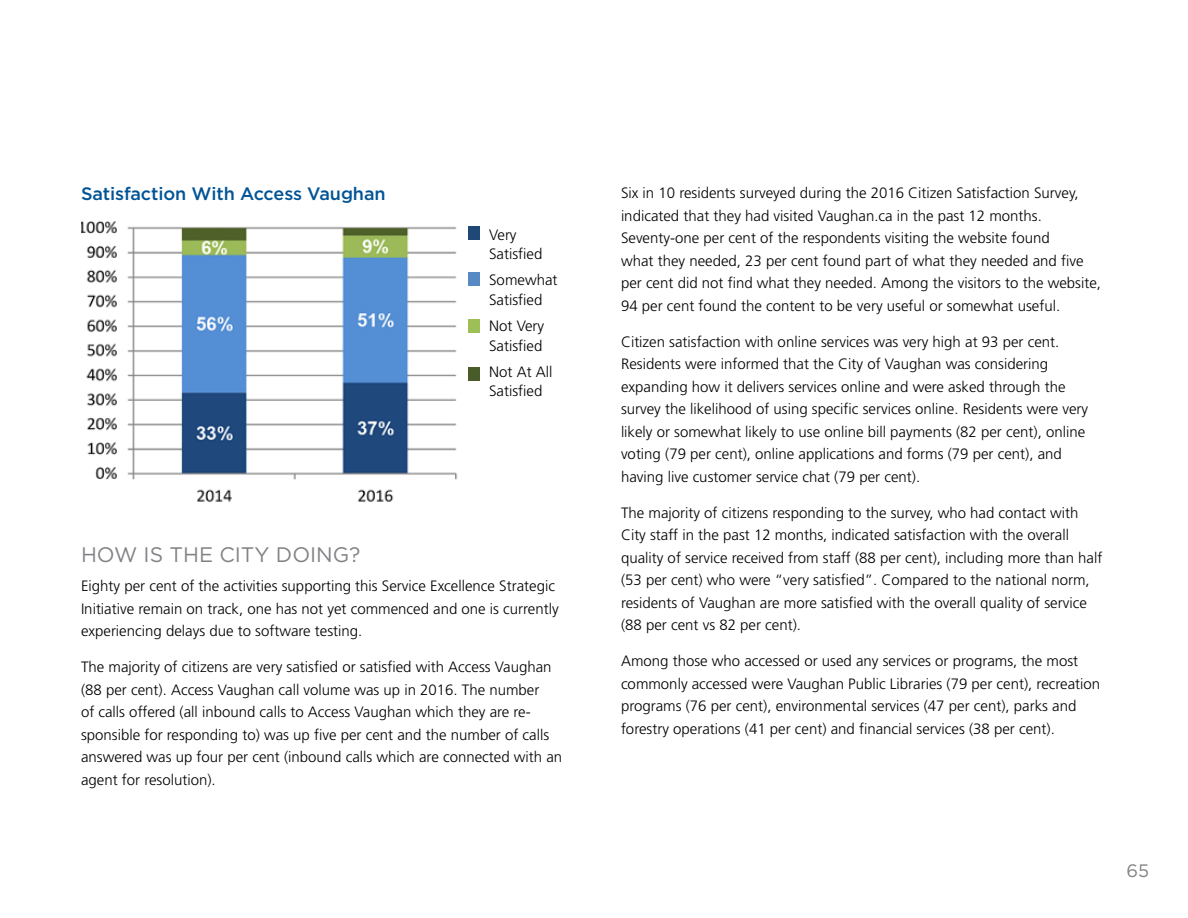
<style>
.page{position:relative;width:1188px;height:918px;background:#fff}
.page>*{position:absolute;margin:0;border:0;box-sizing:border-box;transform-origin:0 0}
.t1{font:21px "Gotham";color:#808285}
.t2{font:500 18px "Gotham";letter-spacing:-.005em;color:#005496}
.t3{font:18px "Gotham";color:#808285}
.t4{font:300 15px/22.5px "Frutiger";color:#000}
</style>
<div class="page">
<img style="left:81px;top:221px;width:377px;height:281px">
<div style="left:469px;top:273px;width:11px;height:13px;background:#578ac4"></div>
<div style="left:469px;top:319px;width:11px;height:13px;background:#9ebf57"></div>
<div style="left:469px;top:367px;width:11px;height:13px;background:#495b29"></div>
<div style="left:469px;top:226px;width:11px;height:13px;background:#204876"></div>
<p class="t2" style="left:81px;top:183px;width:306px">Satisfaction With Access Vaughan</p>
<p class="t4" style="left:489px;top:225px;width:55px;line-height:19.5px">Very<br>Satisfied</p>
<p class="t4" style="left:489px;top:271px;width:70px;line-height:19.5px">Somewhat<br>Satisfied</p>
<p class="t4" style="left:489px;top:316px;width:57px;line-height:19.5px">Not Very<br>Satisfied</p>
<p class="t4" style="left:489px;top:362px;width:65px;line-height:19.5px">Not At All<br>Satisfied</p>
<h1 class="t1" style="left:81px;top:543px;width:281px">HOW IS THE CITY DOING?</h1>
<p class="t4" style="left:81px;top:575px;width:479px">Eighty per cent of the activities supporting this Service Excellence Strategic<br>Initiative remain on track, one has not yet commenced and one is currently experiencing delays due to software testing.</p>
<p class="t4" style="left:81px;top:656px;width:483px">The majority of citizens are very satisfied or satisfied with Access Vaughan (88 per cent). Access Vaughan call volume was up in 2016. The number<br>of calls offered (all inbound calls to Access Vaughan which they are re&shy;sponsible for responding to) was up five per cent and the number of calls answered was up four per cent (inbound calls which are connected with an agent for resolution).</p>
<p class="t4" style="left:621px;top:182px;width:482px">Six in 10 residents surveyed during the 2016 Citizen Satisfaction Survey, indicated that they had visited Vaughan.ca in the past 12 months.<br>Seventy-one per cent of the respondents visiting the website found<br>what they needed, 23 per cent found part of what they needed and five per cent did not find what they needed. Among the visitors to the website, 94 per cent found the content to be very useful or somewhat useful.</p>
<p class="t4" style="left:621px;top:330px;width:469px">Citizen satisfaction with online services was very high at 93 per cent.<br>Residents were informed that the City of Vaughan was considering expanding how it delivers services online and were asked through the survey the likelihood of using specific services online. Residents were very likely or somewhat likely to use online bill payments (82 per cent), online voting (79 per cent), online applications and forms (79 per cent), and having live customer service chat (79 per cent).</p>
<p class="t4" style="left:621px;top:501px;width:483px">The majority of citizens responding to the survey, who had contact with City staff in the past 12 months, indicated satisfaction with the overall quality of service received from staff (88 per cent), including more than half (53 per cent) who were “very satisfied”. Compared to the national norm, residents of Vaughan are more satisfied with the overall quality of service (88 per cent vs 82 per cent).</p>
<p class="t4" style="left:621px;top:650px;width:481px">Among those who accessed or used any services or programs, the most commonly accessed were Vaughan Public Libraries (79 per cent), recreation programs (76 per cent), environmental services (47 per cent), parks and forestry operations (41 per cent) and financial services (38 per cent).</p>
<p class="t3" style="left:1126px;top:861px;width:24px">65</p>
</div>
